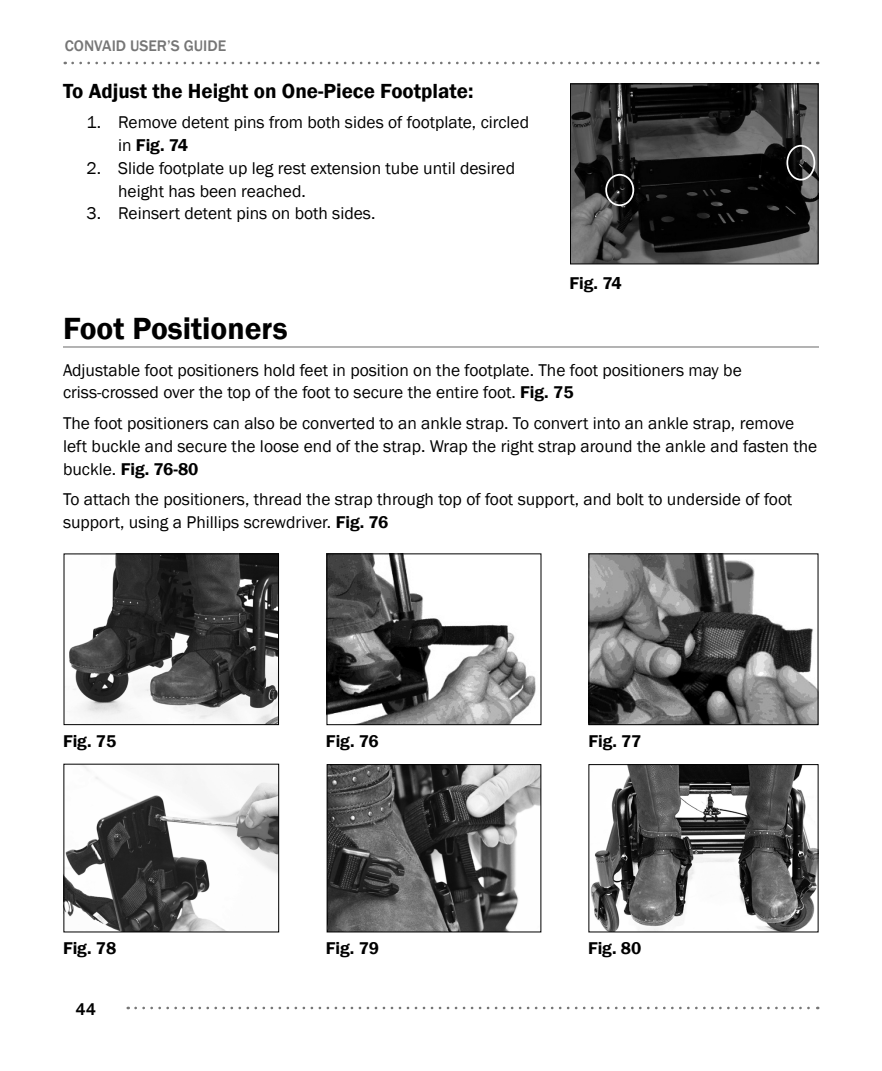
<style>
.page{position:relative;width:882px;height:1071px;background:#fff}
.page>*{position:absolute;margin:0;border:0;box-sizing:border-box;transform-origin:0 0}
.Etac_Sub_Header{font:600 31.5px "Franklin Gothic";color:#000}
.Etac_Topic_Heading{font:600 21px "Franklin Gothic";color:#000}
.Etac_UG_Paragraph{font:17.5px/22.8px "Franklin Gothic";color:#000}
.t1{font:600 17.5px "Franklin Gothic";color:#000}
.t2{font:500 17.5px "Franklin Gothic";color:#000}
.t3{font:500 15.75px "Franklin Gothic";color:#767676}
.s1{font-weight:600}
</style>
<div class="page">
<svg style="left:73px;top:62px;width:745px;height:2px"></svg>
<svg style="left:136px;top:1007px;width:682px;height:2px"></svg>
<img style="left:572px;top:85px;width:245px;height:177px">
<div style="left:570px;top:83px;width:249px;height:181px;border:1px solid #000"></div>
<div style="left:786px;top:145px;width:29px;height:36px;border:2px solid #fff;border-radius:50%"></div>
<div style="left:605px;top:174px;width:29px;height:32px;border:2px solid #fff;border-radius:50%"></div>
<hr style="left:63px;top:347px;width:756px;height:1px;background:#686868">
<img style="left:329px;top:555px;width:207px;height:168px">
<div style="left:327px;top:553px;width:214px;height:172px;border:1px solid #000"></div>
<img style="left:590px;top:555px;width:226px;height:168px">
<div style="left:588px;top:553px;width:230px;height:172px;border:1px solid #000"></div>
<img style="left:69px;top:555px;width:208px;height:168px">
<div style="left:64px;top:553px;width:215px;height:172px;border:1px solid #000"></div>
<img style="left:329px;top:766px;width:210px;height:164px">
<div style="left:327px;top:764px;width:214px;height:168px;border:1px solid #000"></div>
<img style="left:590px;top:766px;width:227px;height:164px">
<div style="left:588px;top:764px;width:231px;height:168px;border:1px solid #000"></div>
<img style="left:65px;top:766px;width:212px;height:164px">
<div style="left:63px;top:764px;width:216px;height:168px;border:1px solid #000"></div>
<p class="t3" style="left:65px;top:36px;width:163px">CONVAID USER’S GUIDE</p>
<p class="Etac_Topic_Heading" style="left:63px;top:78px;width:412px">To Adjust the Height on One-Piece Footplate:</p>
<p class="Etac_UG_Paragraph" style="left:118px;top:112px;width:412px;text-indent:-32px">1. Remove detent pins from both sides of footplate, circled in <span class="s1">Fig. 74</span></p>
<p class="Etac_UG_Paragraph" style="left:118px;top:157px;width:398px;text-indent:-32px">2. Slide footplate up leg rest extension tube until desired height has been reached.</p>
<p class="Etac_UG_Paragraph" style="left:87px;top:203px;width:290px">3. Reinsert detent pins on both sides.</p>
<p class="t1" style="left:570px;top:272px;width:54px">Fig. 74</p>
<p class="Etac_Sub_Header" style="left:63px;top:309px;width:226px">Foot Positioners</p>
<p class="Etac_UG_Paragraph" style="left:63px;top:359px;width:680px">Adjustable foot positioners hold feet in position on the footplate. The foot positioners may be</p>
<p class="Etac_UG_Paragraph" style="left:63px;top:382px;width:512px">criss-crossed over the top of the foot to secure the entire foot. <span class="s1">Fig. 75</span></p>
<p class="Etac_UG_Paragraph" style="left:63px;top:412px;width:756px">The foot positioners can also be converted to an ankle strap. To convert into an ankle strap, remove left buckle and secure the loose end of the strap. Wrap the right strap around the ankle and fasten the buckle. <span class="s1">Fig. 76-80</span></p>
<p class="Etac_UG_Paragraph" style="left:63px;top:488px;width:731px">To attach the positioners, thread the strap through top of foot support, and bolt to underside of foot support, using a Phillips screwdriver. <span class="s1">Fig. 76</span></p>
<p class="t1" style="left:63px;top:730px;width:55px">Fig. 75</p>
<p class="t1" style="left:326px;top:730px;width:54px">Fig. 76</p>
<p class="t1" style="left:588px;top:730px;width:55px">Fig. 77</p>
<p class="t1" style="left:63px;top:937px;width:55px">Fig. 78</p>
<p class="t1" style="left:326px;top:937px;width:55px">Fig. 79</p>
<p class="t1" style="left:588px;top:937px;width:55px">Fig. 80</p>
<p class="t2" style="left:75px;top:998px;width:22px">44</p>
</div>
